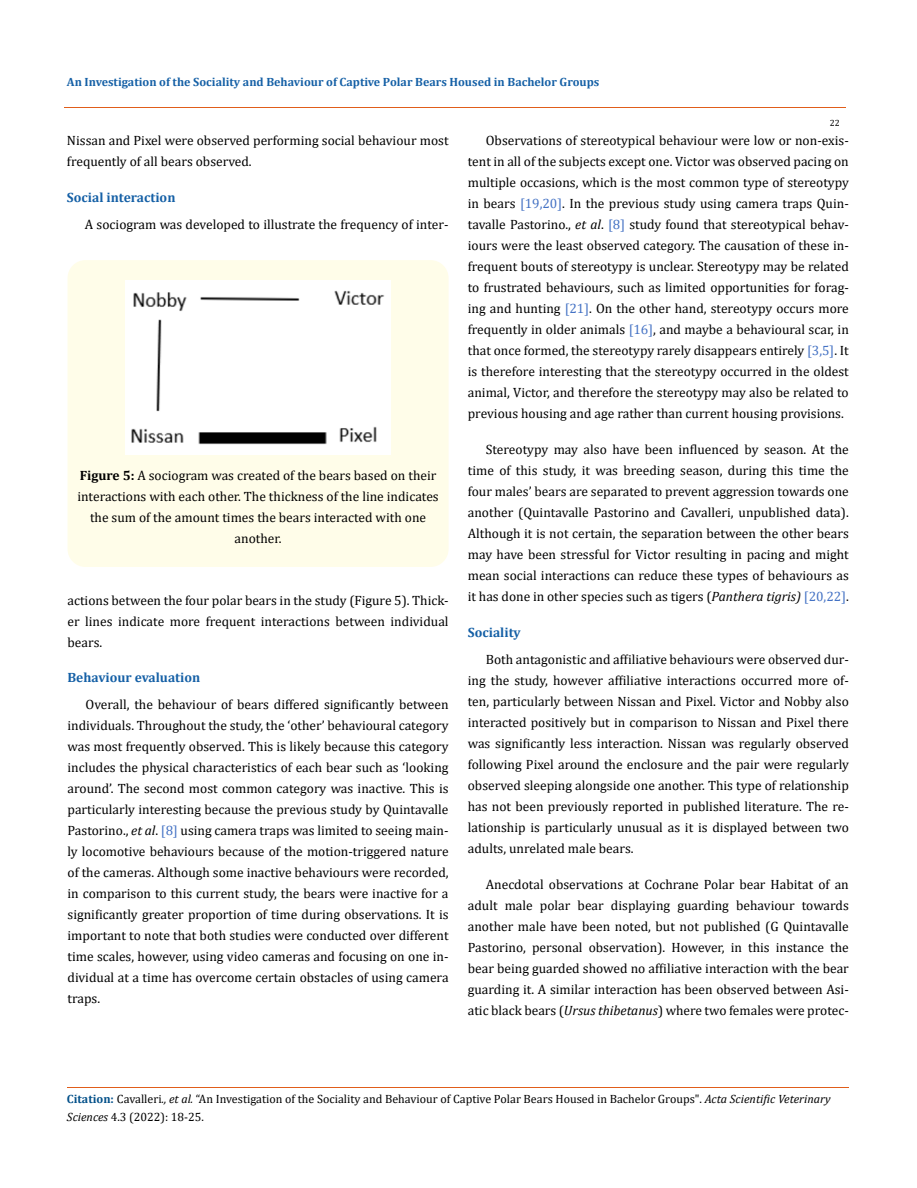
<style>
.page{position:relative;width:917px;height:1188px;background:#fff}
.page>*{position:absolute;margin:0;border:0;box-sizing:border-box;transform-origin:0 0}
.t1{font:13.5px/21px "Cambria";color:#000;text-align:justify}
.t2{font:700 13.5px "Cambria";color:#1560a6}
.t3{font:12px/18px "Cambria";color:#000}
.t4{font:700 12px "Cambria";color:#1560a6}
.t5{font:9px "Cambria";color:#000}
.s1{font-weight:700}
.s2{font-style:italic}
.s3{color:#4472c4}
.s4{font-weight:700;color:#035089}
</style>
<div class="page">
<div style="left:68px;top:260px;width:380px;height:307px;background:#fffde9;border-radius:18px"></div>
<img style="left:126px;top:281px;width:264px;height:174px">
<hr style="left:64px;top:108px;width:781px;height:1px;background:#e05d1a">
<hr style="left:67px;top:1088px;width:781px;height:1px;background:#e05d1a">
<p class="t4" style="left:67px;top:73px;width:534px">An Investigation of the Sociality and Behaviour of Captive Polar Bears Housed in Bachelor Groups</p>
<p class="t5" style="left:829px;top:118px;width:11px">22</p>
<p class="t1" style="left:67px;top:130px;width:383px">Nissan and Pixel were observed performing social behaviour most frequently of all bears observed.</p>
<p class="t2" style="left:67px;top:187px;width:110px">Social interaction</p>
<p class="t1" style="left:85px;top:213px;width:365px">A sociogram was developed to illustrate the frequency of inter-</p>
<p class="t1" style="left:77px;top:465px;width:363px;text-align:center"><span class="s1">Figure 5:</span> A sociogram was created of the bears based on their interactions with each other. The thickness of the line indicates the sum of the amount times the bears interacted with one another.</p>
<p class="t1" style="left:68px;top:590px;width:382px">actions between the four polar bears in the study (Figure 5). Thick&shy;er lines indicate more frequent interactions between individual bears.</p>
<p class="t2" style="left:68px;top:668px;width:134px">Behaviour evaluation</p>
<p class="t1" style="left:68px;top:694px;width:382px;text-indent:18px">Overall, the behaviour of bears differed significantly between individuals. Throughout the study, the ‘other’ behavioural category was most frequently observed. This is likely because this category includes the physical characteristics of each bear such as ‘looking around’. The second most common category was inactive. This is particularly interesting because the previous study by Quintavalle Pastorino., <span class="s2">et al</span>. <span class="s3">[8]</span> using camera traps was limited to seeing main&shy;ly locomotive behaviours because of the motion-triggered nature of the cameras. Although some inactive behaviours were recorded, in comparison to this current study, the bears were inactive for a significantly greater proportion of time during observations. It is important to note that both studies were conducted over different time scales, however, using video cameras and focusing on one in&shy;dividual at a time has overcome certain obstacles of using camera traps.</p>
<p class="t1" style="left:468px;top:130px;width:382px;text-indent:18px">Observations of stereotypical behaviour were low or non-exis&shy;tent in all of the subjects except one. Victor was observed pacing on multiple occasions, which is the most common type of stereotypy in bears <span class="s3">[19,20]</span>. In the previous study using camera traps Quin&shy;tavalle Pastorino., <span class="s2">et al</span>. <span class="s3">[8]</span> study found that stereotypical behav&shy;iours were the least observed category. The causation of these in&shy;frequent bouts of stereotypy is unclear. Stereotypy may be related to frustrated behaviours, such as limited opportunities for forag&shy;ing and hunting <span class="s3">[21]</span>. On the other hand, stereotypy occurs more frequently in older animals <span class="s3">[16]</span>, and maybe a behavioural scar, in that once formed, the stereotypy rarely disappears entirely <span class="s3">[3,5]</span>. It is therefore interesting that the stereotypy occurred in the oldest animal, Victor, and therefore the stereotypy may also be related to previous housing and age rather than current housing provisions.</p>
<p class="t1" style="left:468px;top:439px;width:382px;text-indent:18px">Stereotypy may also have been influenced by season. At the time of this study, it was breeding season, during this time the four males’ bears are separated to prevent aggression towards one another (Quintavalle Pastorino and Cavalleri, unpublished data).<br>Although it is not certain, the separation between the other bears may have been stressful for Victor resulting in pacing and might mean social interactions can reduce these types of behaviours as it has done in other species such as tigers (<span class="s2">Panthera tigris)</span> <span class="s3">[20,22]</span>.</p>
<p class="t2" style="left:468px;top:623px;width:54px">Sociality</p>
<p class="t1" style="left:468px;top:649px;width:382px;text-indent:18px">Both antagonistic and affiliative behaviours were observed dur&shy;ing the study, however affiliative interactions occurred more of&shy;ten, particularly between Nissan and Pixel. Victor and Nobby also interacted positively but in comparison to Nissan and Pixel there was significantly less interaction. Nissan was regularly observed following Pixel around the enclosure and the pair were regularly observed sleeping alongside one another. This type of relationship has not been previously reported in published literature. The re&shy;lationship is particularly unusual as it is displayed between two adults, unrelated male bears.</p>
<p class="t1" style="left:468px;top:874px;width:382px;text-indent:18px">Anecdotal observations at Cochrane Polar bear Habitat of an adult male polar bear displaying guarding behaviour towards another male have been noted, but not published (G Quintavalle Pastorino, personal observation). However, in this instance the bear being guarded showed no affiliative interaction with the bear guarding it. A similar interaction has been observed between Asi&shy;atic black bears (<span class="s2">Ursus thibetanus</span>) where two females were protec-</p>
<p class="t3" style="left:67px;top:1090px;width:765px"><span class="s4">Citation:</span> Cavalleri<span class="s2">., et al.</span> “An Investigation of the Sociality and Behaviour of Captive Polar Bears Housed in Bachelor Groups". <span class="s2">Acta Scientific Veterinary<br>Sciences</span> 4.3 (2022): 18-25.</p>
</div>
